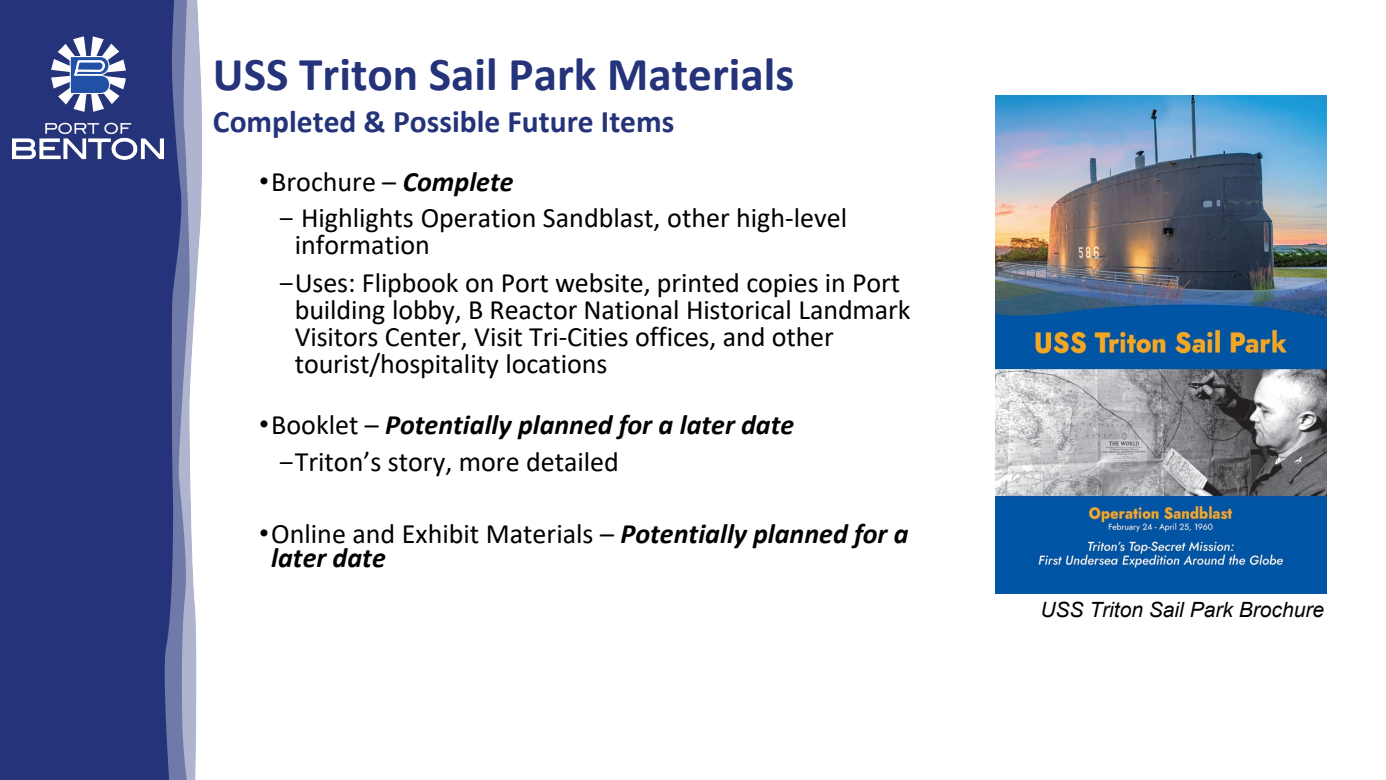
<style>
.page{position:relative;width:1386px;height:780px;background:#fff}
.page>*{position:absolute;margin:0;border:0;box-sizing:border-box;transform-origin:0 0}
.t1{font:700 47.25px "Calibri";color:#24337a}
.t2{font:700 31.5px "Calibri";color:#24337a}
.t3{font:28px/26.9px "Calibri";letter-spacing:-.005em;color:#000}
.t4{font:italic 700 28px/23.5px "Calibri";color:#000}
.t5{font:italic 21px "Arial";color:#000}
.s1{font-family:"Arial"}
.s2{font-weight:700;font-style:italic}
.s3{font-family:"Segoe UI"}
.s4{font-family:"Arial";font-weight:400;font-style:normal}
.s5{font-weight:400;font-style:normal}
</style>
<div class="page">
<img style="left:0;top:0;width:202px;height:779px">
<svg style="left:51px;top:37px;width:75px;height:75px"></svg>
<img style="left:13px;top:116px;width:151px;height:43px">
<img style="left:995px;top:96px;width:330px;height:497px">
<p class="t1" style="left:213px;top:41px;width:583px">USS Triton Sail Park Materials</p>
<p class="t2" style="left:213px;top:99px;width:463px">Completed &amp; Possible Future Items</p>
<p class="t3" style="left:259px;top:167px;width:256px"><span class="s1">•</span>Brochure – <span class="s2">Complete</span></p>
<p class="t3" style="left:295px;top:204px;width:554px;text-indent:-16px"><span class="s3">‒</span> Highlights Operation Sandblast, other high-level information</p>
<p class="t3" style="left:295px;top:268px;width:617px;text-indent:-16px"><span class="s3">‒</span>Uses: Flipbook on Port website, printed copies in Port building lobby, B Reactor National Historical Landmark Visitors Center, Visit Tri-Cities offices, and other tourist/hospitality locations</p>
<p class="t4" style="left:259px;top:412px;width:536px"><span class="s4">•</span><span class="s5">Booklet –</span> Potentially planned for a later date</p>
<p class="t3" style="left:279px;top:447px;width:342px"><span class="s3">‒</span>Triton’s story, more detailed</p>
<p class="t4" style="left:271px;top:521px;width:639px;text-indent:-12px"><span class="s4">•</span><span class="s5">Online and Exhibit Materials –</span> Potentially planned for a later date</p>
<p class="t5" style="left:1040px;top:595px;width:285px">USS Triton Sail Park Brochure</p>
</div>
